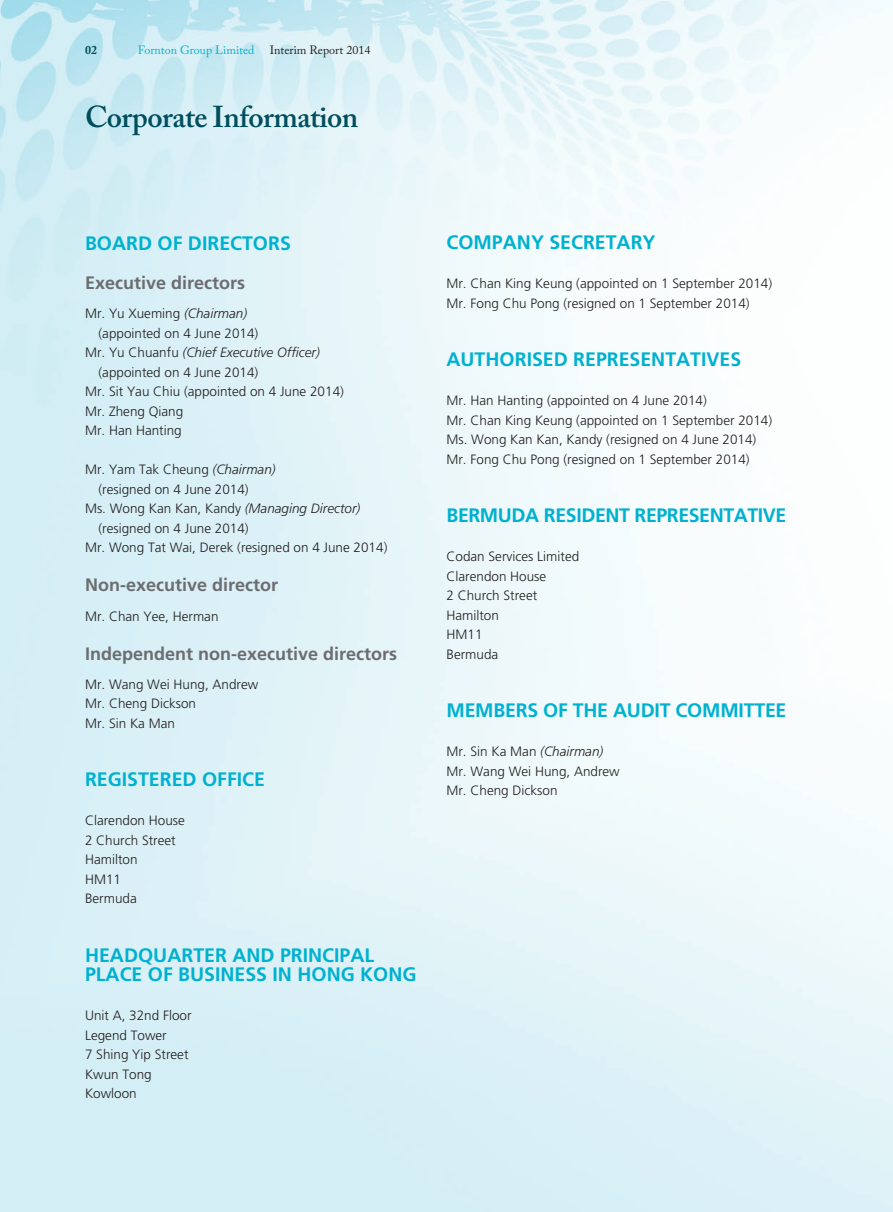
<style>
.page{position:relative;width:893px;height:1212px;background:#fff}
.page>*{position:absolute;margin:0;border:0;box-sizing:border-box;transform-origin:0 0}
.t1{font:600 30px "Adobe Caslon Pro";letter-spacing:-.02em;color:#004e5d}
.t2{font:700 19.5px/19.5px "Frutiger LT Std";color:#00b1d0}
.t3{font:700 19.5px "Frutiger LT Std";letter-spacing:-.02em;color:#00b1d0}
.t4{font:700 18px "Frutiger LT Std";color:#6c6d70}
.t5{font:300 13.5px/19.5px "Frutiger LT Std";color:#231f20}
.t6{font:italic 300 13.5px "Frutiger LT Std";color:#231f20}
.t7{font:12px "Adobe Caslon Pro";color:#00b1d0}
.t8{font:12px "Adobe Caslon Pro";color:#231f20}
.t9{font:700 12px "Adobe Caslon Pro";color:#004e5d}
.s1{font-style:italic}
.s2{font-style:normal}
</style>
<div class="page">
<p class="t9" style="left:85px;top:43px;width:13px">02</p>
<p class="t7" style="left:138px;top:43px;width:118px">Fornton Group Limited</p>
<p class="t8" style="left:270px;top:43px;width:102px">Interim Report 2014</p>
<h1 class="t1" style="left:85px;top:99px;width:275px">Corporate Information</h1>
<h2 class="t2" style="left:85px;top:234px;width:207px">BOARD OF DIRECTORS</h2>
<h3 class="t4" style="left:85px;top:272px;width:162px">Executive directors</h3>
<p class="t5" style="left:85px;top:304px;width:164px">Mr. Yu Xueming <span class="s1">(Chairman)</span></p>
<p class="t5" style="left:99px;top:324px;width:161px">(appointed on 4 June 2014)</p>
<p class="t6" style="left:85px;top:345px;width:236px"><span class="s2">Mr. Yu Chuanfu</span> (Chief Executive Officer)</p>
<p class="t5" style="left:99px;top:363px;width:161px">(appointed on 4 June 2014)</p>
<p class="t5" style="left:85px;top:382px;width:260px">Mr. Sit Yau Chiu (appointed on 4 June 2014)</p>
<p class="t5" style="left:85px;top:402px;width:100px">Mr. Zheng Qiang</p>
<p class="t5" style="left:85px;top:421px;width:98px">Mr. Han Hanting</p>
<p class="t5" style="left:85px;top:460px;width:192px">Mr. Yam Tak Cheung <span class="s1">(Chairman)</span></p>
<p class="t5" style="left:99px;top:480px;width:152px">(resigned on 4 June 2014)</p>
<p class="t5" style="left:85px;top:499px;width:277px">Ms. Wong Kan Kan, Kandy <span class="s1">(Managing Director)</span></p>
<p class="t5" style="left:99px;top:519px;width:152px">(resigned on 4 June 2014)</p>
<p class="t5" style="left:85px;top:538px;width:304px">Mr. Wong Tat Wai, Derek (resigned on 4 June 2014)</p>
<h3 class="t4" style="left:85px;top:574px;width:195px">Non-executive director</h3>
<p class="t5" style="left:85px;top:606px;width:135px">Mr. Chan Yee, Herman</p>
<h3 class="t4" style="left:85px;top:643px;width:314px">Independent non-executive directors</h3>
<p class="t5" style="left:85px;top:675px;width:175px">Mr. Wang Wei Hung, Andrew<br>Mr. Cheng Dickson<br>Mr. Sin Ka Man</p>
<h2 class="t2" style="left:85px;top:770px;width:181px">REGISTERED OFFICE</h2>
<p class="t5" style="left:85px;top:811px;width:101px">Clarendon House<br>2 Church Street<br>Hamilton<br>HM11<br>Bermuda</p>
<h2 class="t2" style="left:85px;top:945px;width:333px">HEADQUARTER AND PRINCIPAL<br>PLACE OF BUSINESS IN HONG KONG</h2>
<p class="t5" style="left:85px;top:1006px;width:108px">Unit A, 32nd Floor<br>Legend Tower<br>7 Shing Yip Street<br>Kwun Tong<br>Kowloon</p>
<h2 class="t2" style="left:446px;top:233px;width:211px">COMPANY SECRETARY</h2>
<p class="t5" style="left:446px;top:274px;width:327px">Mr. Chan King Keung (appointed on 1 September 2014)<br>Mr. Fong Chu Pong (resigned on 1 September 2014)</p>
<h2 class="t2" style="left:446px;top:350px;width:296px">AUTHORISED REPRESENTATIVES</h2>
<p class="t5" style="left:446px;top:391px;width:327px">Mr. Han Hanting (appointed on 4 June 2014)<br>Mr. Chan King Keung (appointed on 1 September 2014)<br>Ms. Wong Kan Kan, Kandy (resigned on 4 June 2014)<br>Mr. Fong Chu Pong (resigned on 1 September 2014)</p>
<h2 class="t3" style="left:446px;top:504px;width:341px">BERMUDA RESIDENT REPRESENTATIVE</h2>
<p class="t5" style="left:446px;top:547px;width:134px">Codan Services Limited<br>Clarendon House<br>2 Church Street<br>Hamilton<br>HM11<br>Bermuda</p>
<h2 class="t2" style="left:446px;top:701px;width:341px">MEMBERS OF THE AUDIT COMMITTEE</h2>
<p class="t5" style="left:446px;top:742px;width:175px">Mr. Sin Ka Man <span class="s1">(Chairman)<br></span>Mr. Wang Wei Hung, Andrew<br>Mr. Cheng Dickson</p>
</div>
